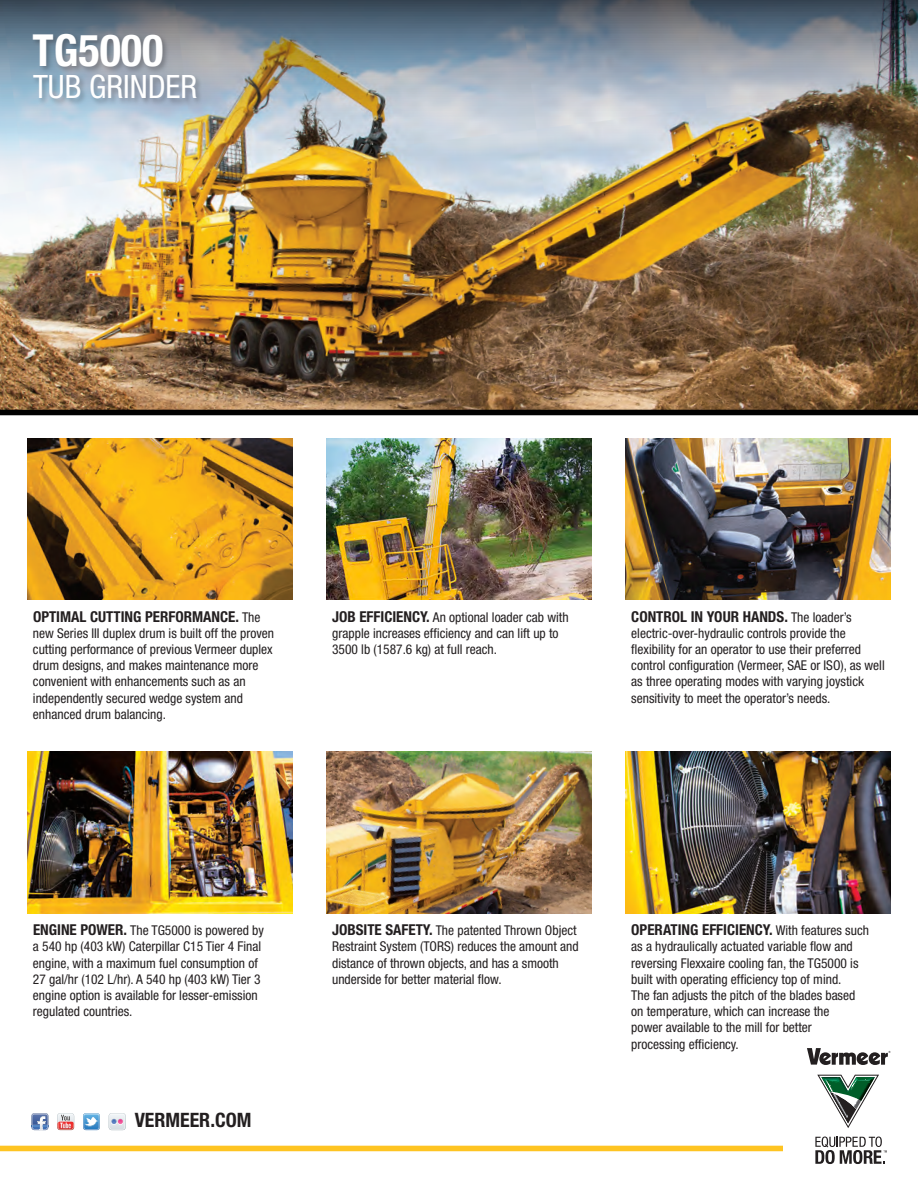
<style>
.page{position:relative;width:918px;height:1188px;background:#fff}
.page>*{position:absolute;margin:0;border:0;box-sizing:border-box;transform-origin:0 0}
.t1{font:700 condensed 44.25px "Helvetica Neue";color:#fff}
.t2{font:condensed 32.25px "Helvetica Neue";color:#fff}
.t3{font:700 condensed 19.8px "Helvetica Neue";color:#231f20}
.t4{font:700 condensed 15px "Helvetica Neue";color:#231f20}
.t5{font:condensed 13.5px/16.2px "Helvetica Neue";color:#231f20}
.s1{font-weight:400;font-size:13.5px}
.s2{font-weight:700;font-size:15px}
</style>
<div class="page">
<img style="left:0;top:0;width:918px;height:416px">
<img style="left:27px;top:438px;width:266px;height:161px">
<img style="left:326px;top:438px;width:266px;height:161px">
<img style="left:625px;top:438px;width:266px;height:161px">
<img style="left:27px;top:752px;width:266px;height:161px">
<img style="left:326px;top:752px;width:266px;height:161px">
<img style="left:625px;top:752px;width:266px;height:161px">
<svg style="left:815px;top:1137px;width:72px;height:27px"></svg>
<svg style="left:807px;top:1048px;width:83px;height:17px"></svg>
<svg style="left:817px;top:1075px;width:62px;height:53px"></svg>
<svg style="left:32px;top:1113px;width:17px;height:18px"></svg>
<img style="left:32px;top:1114px;width:16px;height:3px">
<svg style="left:109px;top:1113px;width:17px;height:17px"></svg>
<svg style="left:57px;top:1113px;width:17px;height:17px"></svg>
<svg style="left:83px;top:1113px;width:17px;height:17px"></svg>
<div style="left:0;top:1146px;width:783px;height:5px;background:#fec422"></div>
<div style="left:0;top:410px;width:918px;height:5px;background:#010101"></div>
<div style="left:32px;top:33px;width:172px;height:73px;background:#231f20;opacity:.3"></div>
<p class="t1" style="left:33px;top:24px;width:132px">TG5000</p>
<p class="t2" style="left:33px;top:68px;width:166px">TUB GRINDER</p>
<p class="t4" style="left:33px;top:607px;width:229px">OPTIMAL CUTTING PERFORMANCE. <span class="s1">The</span></p>
<p class="t5" style="left:33px;top:625px;width:243px">new Series III duplex drum is built off the proven cutting performance of previous Vermeer duplex drum designs, and makes maintenance more convenient with enhancements such as an</p>
<p class="t5" style="left:33px;top:690px;width:212px">independently secured wedge system and</p>
<p class="t5" style="left:33px;top:706px;width:134px">enhanced drum balancing.</p>
<p class="t5" style="left:332px;top:609px;width:238px"><span class="s2">JOB EFFICIENCY.</span> An optional loader cab with grapple increases efficiency and can lift up to<br>3500 lb (1587.6 kg) at full reach.</p>
<p class="t4" style="left:631px;top:607px;width:222px">CONTROL IN YOUR HANDS. <span class="s1">The loader’s</span></p>
<p class="t5" style="left:631px;top:625px;width:255px">electric-over-hydraulic controls provide the flexibility for an operator to use their preferred control configuration (Vermeer, SAE or ISO), as well as three operating modes with varying joystick sensitivity to meet the operator’s needs.</p>
<p class="t5" style="left:33px;top:922px;width:232px"><span class="s2">ENGINE POWER.</span> The TG5000 is powered by a 540 hp (403 kW) Caterpillar C15 Tier 4 Final engine, with a maximum fuel consumption of</p>
<p class="t5" style="left:33px;top:971px;width:229px">27 gal/hr (102 L/hr). A 540 hp (403 kW) Tier 3 engine option is available for lesser-emission regulated countries.</p>
<p class="t3" style="left:135px;top:1108px;width:118px">VERMEER.COM</p>
<p class="t5" style="left:332px;top:922px;width:248px"><span class="s2">JOBSITE SAFETY.</span> The patented Thrown Object Restraint System (TORS) reduces the amount and distance of thrown objects, and has a smooth underside for better material flow.</p>
<p class="t4" style="left:631px;top:921px;width:239px">OPERATING EFFICIENCY. <span class="s1">With features such</span></p>
<p class="t5" style="left:631px;top:938px;width:229px">as a hydraulically actuated variable flow and reversing Flexxaire cooling fan, the TG5000 is built with operating efficiency top of mind.<br>The fan adjusts the pitch of the blades based on temperature, which can increase the power available to the mill for better processing efficiency.</p>
</div>
